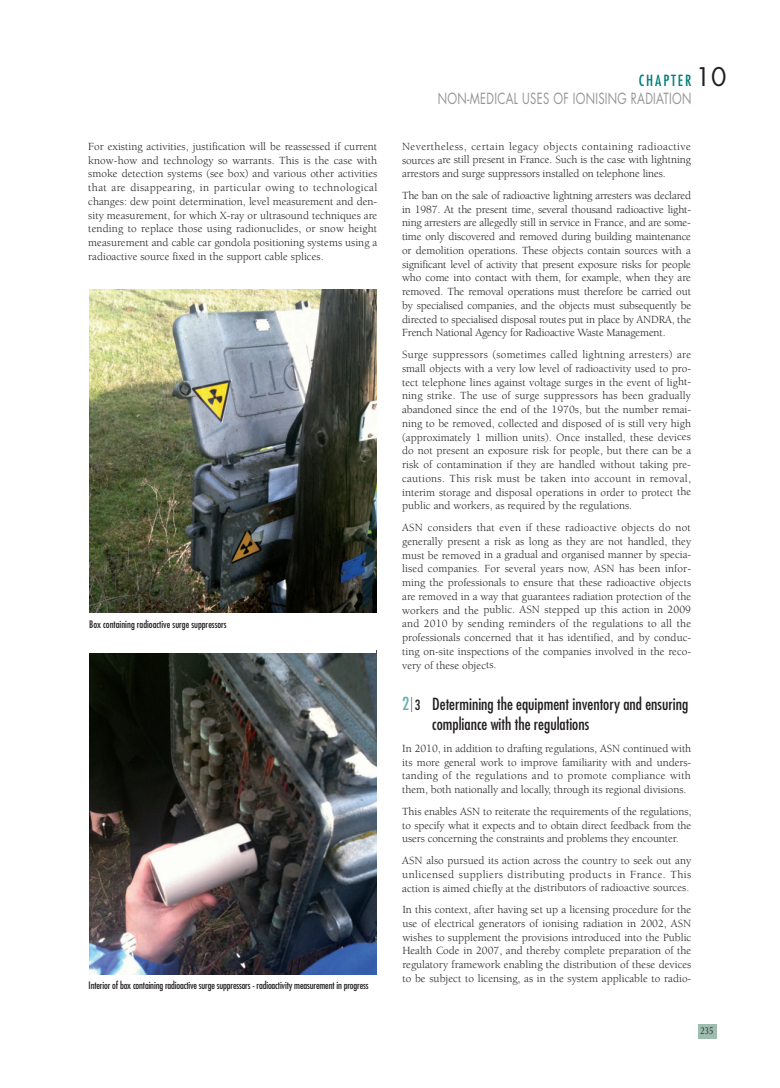
<style>
.page{position:relative;width:780px;height:1088px;background:#fff}
.page>*{position:absolute;margin:0;border:0;box-sizing:border-box;transform-origin:0 0}
.t1{font:25px "Futura";color:#231f20}
.t2{font:condensed 16.25px/20px "Futura";color:#231f20}
.t3{font:15px "Futura";letter-spacing:.025em;color:#939598;scale:.75 1}
.t4{font:condensed 15px "Futura";letter-spacing:.13em;color:#007e7a}
.t5{font:11.25px/13.8px "Berkeley";color:#231f20;text-align:justify}
.t6{font:condensed 10px "Futura";letter-spacing:-.015em;color:#231f20}
.t7{font:10px "Optima";color:#231f20;scale:.8 1}
.s1{font-size:17.5px;color:#67b1b2}
.s2{font-size:20px}
.s3{font-size:13.75px}
</style>
<div class="page">
<div style="left:697px;top:1024px;width:19px;height:14px;background:#9ebcb0"></div>
<img style="left:89px;top:653px;width:287px;height:321px">
<img style="left:89px;top:290px;width:287px;height:323px">
<h3 class="t4" style="left:638px;top:74px;width:54px">CHAPTER</h3>
<h3 class="t3" style="left:438px;top:91px;width:339px">NON-MEDICAL USES OF IONISING RADIATION</h3>
<h1 class="t1" style="left:695px;top:65px;width:32px">10</h1>
<p class="t5" style="left:88px;top:140px;width:290px">For existing activities, justification will be reassessed if current know-how and technology so warrants. This is the case with smoke detection systems (see box) and various other activities that are disappearing, in particular owing to technological changes: dew point determination, level measurement and den&shy;sity measurement, for which X-ray or ultrasound techniques are tending to replace those using radionuclides, or snow height measurement and cable car gondola positioning systems using a radioactive source fixed in the support cable splices.</p>
<p class="t5" style="left:402px;top:140px;width:290px">Nevertheless, certain legacy objects containing radioactive sources are still present in France. Such is the case with lightning arrestors and surge suppressors installed on telephone lines.</p>
<p class="t5" style="left:402px;top:189px;width:290px">The ban on the sale of radioactive lightning arresters was declared in 1987. At the present time, several thousand radioactive light&shy;ning arresters are allegedly still in service in France, and are some&shy;time only discovered and removed during building maintenance or demolition operations. These objects contain sources with a significant level of activity that present exposure risks for people who come into contact with them, for example, when they are removed. The removal operations must therefore be carried out by specialised companies, and the objects must subsequently be directed to specialised disposal routes put in place by ANDRA, the French National Agency for Radioactive Waste Management.</p>
<p class="t5" style="left:402px;top:349px;width:290px">Surge suppressors (sometimes called lightning arresters) are small objects with a very low level of radioactivity used to pro&shy;tect telephone lines against voltage surges in the event of light&shy;ning strike. The use of surge suppressors has been gradually abandoned since the end of the 1970s, but the number remai&shy;ning to be removed, collected and disposed of is still very high (approximately 1 million units). Once installed, these devices do not present an exposure risk for people, but there can be a risk of contamination if they are handled without taking pre&shy;cautions. This risk must be taken into account in removal, interim storage and disposal operations in order to protect the public and workers, as required by the regulations.</p>
<p class="t5" style="left:402px;top:521px;width:290px">ASN considers that even if these radioactive objects do not generally present a risk as long as they are not handled, they must be removed in a gradual and organised manner by specia&shy;lised companies. For several years now, ASN has been infor&shy;ming the professionals to ensure that these radioactive objects are removed in a way that guarantees radiation protection of the workers and the public. ASN stepped up this action in 2009 and 2010 by sending reminders of the regulations to all the professionals concerned that it has identified, and by conduc&shy;ting on-site inspections of the companies involved in the reco&shy;very of these objects.</p>
<h2 class="t2" style="left:432px;top:695px;width:257px;text-indent:-30px"><span class="s1">2</span><span class="s2">I</span> <span class="s3">3</span> Determining the equipment inventory and ensuring compliance with the regulations</h2>
<p class="t5" style="left:402px;top:742px;width:290px">In 2010, in addition to drafting regulations, ASN continued with its more general work to improve familiarity with and unders&shy;tanding of the regulations and to promote compliance with them, both nationally and locally, through its regional divisions.</p>
<p class="t5" style="left:402px;top:805px;width:290px">This enables ASN to reiterate the requirements of the regulations, to specify what it expects and to obtain direct feedback from the users concerning the constraints and problems they encounter.</p>
<p class="t5" style="left:402px;top:854px;width:290px">ASN also pursued its action across the country to seek out any unlicensed suppliers distributing products in France. This action is aimed chiefly at the distributors of radioactive sources.</p>
<p class="t5" style="left:402px;top:904px;width:290px">In this context, after having set up a licensing procedure for the use of electrical generators of ionising radiation in 2002, ASN wishes to supplement the provisions introduced into the Public Health Code in 2007, and thereby complete preparation of the regulatory framework enabling the distribution of these devices to be subject to licensing, as in the system applicable to radio-</p>
<p class="t6" style="left:89px;top:620px;width:139px">Box containing radioactive surge suppressors</p>
<p class="t6" style="left:89px;top:981px;width:281px">Interior of box containing radioactive surge suppressors - radioactivity measurement in progress</p>
<p class="t7" style="left:700px;top:1026px;width:18px">235</p>
</div>
